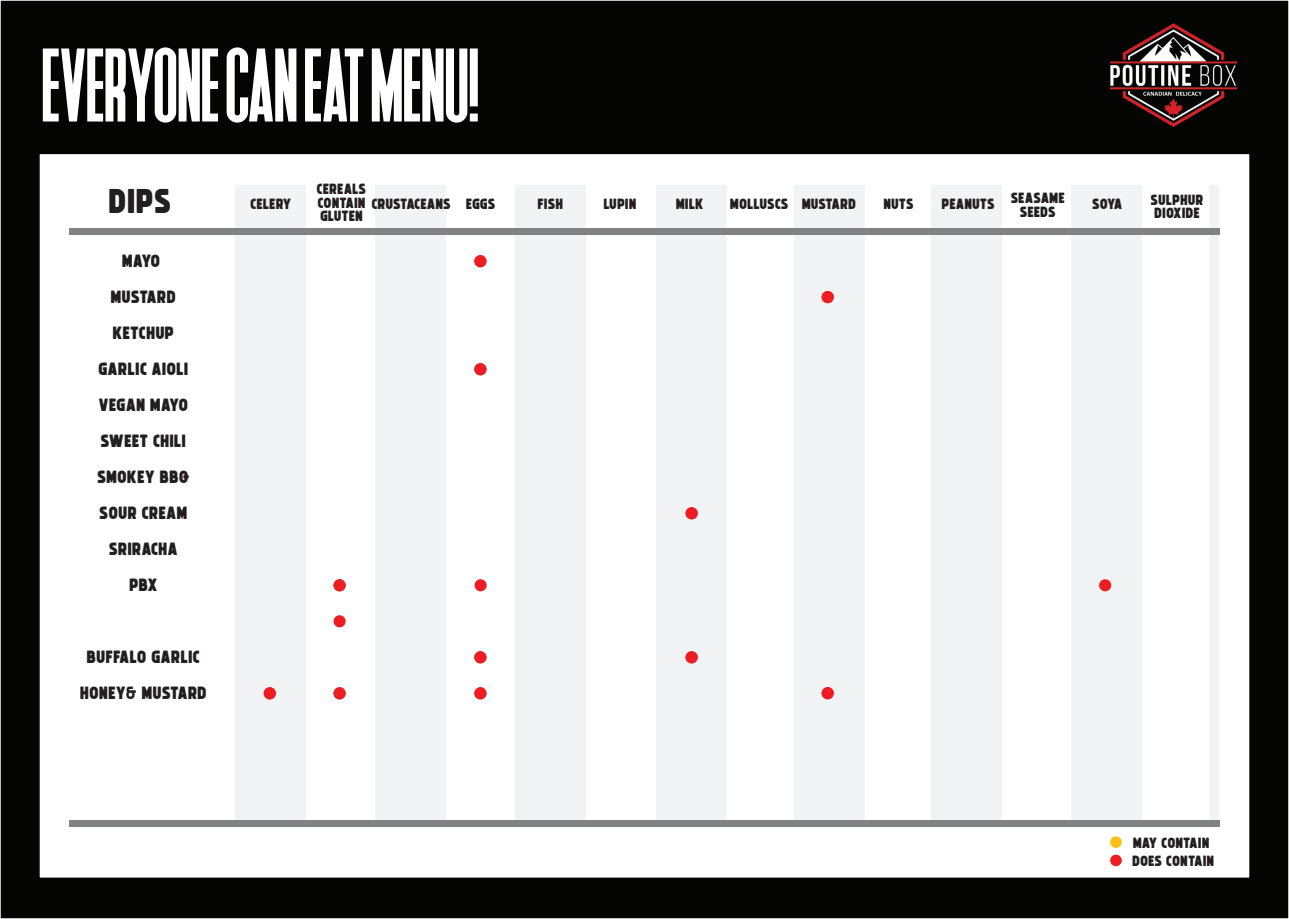
<style>
.page{position:relative;width:1289px;height:919px;background:#fff}
.page>*{position:absolute;margin:0;border:0;box-sizing:border-box;transform-origin:0 0}
.t1{font:condensed 97.05px "Deutschlander";color:#fff}
.t2{font:34.8px "Michelangelo";color:#231f20}
.t3{font:18px/36px "Michelangelo";color:#231f20;text-align:center}
.t4{font:15px/14.9px "Michelangelo";color:#231f20}
</style>
<div class="page">
<div style="left:0;top:0;width:1288px;height:918px;background:#040503"></div>
<img style="left:1110px;top:24px;width:126px;height:102px">
<div style="left:38px;top:153px;width:1212px;height:726px;background:#fff;border:2px solid #040503"></div>
<div style="left:235px;top:185px;width:71px;height:637px;background:#f2f3f4"></div>
<div style="left:375px;top:185px;width:70px;height:637px;background:#f2f3f4"></div>
<div style="left:515px;top:185px;width:71px;height:637px;background:#f2f3f4"></div>
<div style="left:656px;top:185px;width:70px;height:637px;background:#f2f3f4"></div>
<div style="left:794px;top:185px;width:70px;height:637px;background:#f2f3f4"></div>
<div style="left:931px;top:185px;width:70px;height:637px;background:#f2f3f4"></div>
<div style="left:1071px;top:185px;width:70px;height:637px;background:#f2f3f4"></div>
<div style="left:1208px;top:185px;width:10px;height:637px;background:#f2f3f4"></div>
<div style="left:1110px;top:836px;width:11px;height:11px;background:#fdc016;border-radius:50%"></div>
<div style="left:1110px;top:854px;width:11px;height:12px;background:#ee1d23;border-radius:50%"></div>
<div style="left:69px;top:228px;width:1150px;height:7px;background:#808285"></div>
<div style="left:333px;top:615px;width:12px;height:12px;background:#ee1d23;border-radius:50%"></div>
<div style="left:69px;top:819px;width:1150px;height:7px;background:#808285"></div>
<div style="left:264px;top:687px;width:12px;height:12px;background:#ee1d23;border-radius:50%"></div>
<div style="left:333px;top:687px;width:12px;height:12px;background:#ee1d23;border-radius:50%"></div>
<div style="left:333px;top:579px;width:12px;height:12px;background:#ee1d23;border-radius:50%"></div>
<div style="left:474px;top:255px;width:12px;height:12px;background:#ee1d23;border-radius:50%"></div>
<div style="left:474px;top:651px;width:12px;height:12px;background:#ee1d23;border-radius:50%"></div>
<div style="left:474px;top:687px;width:12px;height:12px;background:#ee1d23;border-radius:50%"></div>
<div style="left:474px;top:363px;width:12px;height:12px;background:#ee1d23;border-radius:50%"></div>
<div style="left:685px;top:651px;width:12px;height:12px;background:#ee1d23;border-radius:50%"></div>
<div style="left:685px;top:507px;width:12px;height:12px;background:#ee1d23;border-radius:50%"></div>
<div style="left:821px;top:687px;width:12px;height:12px;background:#ee1d23;border-radius:50%"></div>
<div style="left:821px;top:291px;width:12px;height:12px;background:#ee1d23;border-radius:50%"></div>
<div style="left:474px;top:579px;width:12px;height:12px;background:#ee1d23;border-radius:50%"></div>
<div style="left:1099px;top:579px;width:12px;height:12px;background:#ee1d23;border-radius:50%"></div>
<h1 class="t1" style="left:43px;top:24px;width:439px">EVERYONE CAN EAT MENU!</h1>
<h2 class="t2" style="left:108px;top:182px;width:65px">DIPS</h2>
<p class="t3" style="left:97px;top:243px;width:94px">MAYO<br>MUSTARD<br>KETCHUP<br>GARLIC AIOLI<br>VEGAN MAYO<br>SWEET CHILI<br>SMOKEY BBQ<br>SOUR CREAM<br>SRIRACHA<br>PBX</p>
<p class="t3" style="left:80px;top:639px;width:128px">BUFFALO GARLIC<br>HONEY&amp; MUSTARD</p>
<p class="t4" style="left:250px;top:197px;width:43px">CELERY</p>
<p class="t4" style="left:317px;top:182px;width:180px">CEREALS<br>CONTAIN CRUSTACEANS EGGS</p>
<p class="t4" style="left:320px;top:209px;width:44px">GLUTEN</p>
<p class="t4" style="left:537px;top:196px;width:27px">FISH</p>
<p class="t4" style="left:603px;top:196px;width:34px">LUPIN</p>
<p class="t4" style="left:675px;top:196px;width:29px">MILK</p>
<p class="t4" style="left:730px;top:196px;width:128px">MOLLUSCS MUSTARD</p>
<p class="t4" style="left:883px;top:196px;width:32px">NUTS</p>
<p class="t4" style="left:941px;top:194px;width:125px">PEANUTS SEASAME</p>
<p class="t4" style="left:1019px;top:204px;width:38px">SEEDS</p>
<p class="t4" style="left:1092px;top:196px;width:32px">SOYA</p>
<p class="t4" style="left:1150px;top:193px;width:54px;line-height:13.5px">SULPHUR<br>DIOXIDE</p>
<p class="t4" style="left:1132px;top:835px;width:78px">MAY CONTAIN</p>
<p class="t4" style="left:1132px;top:853px;width:84px">DOES CONTAIN</p>
</div>
